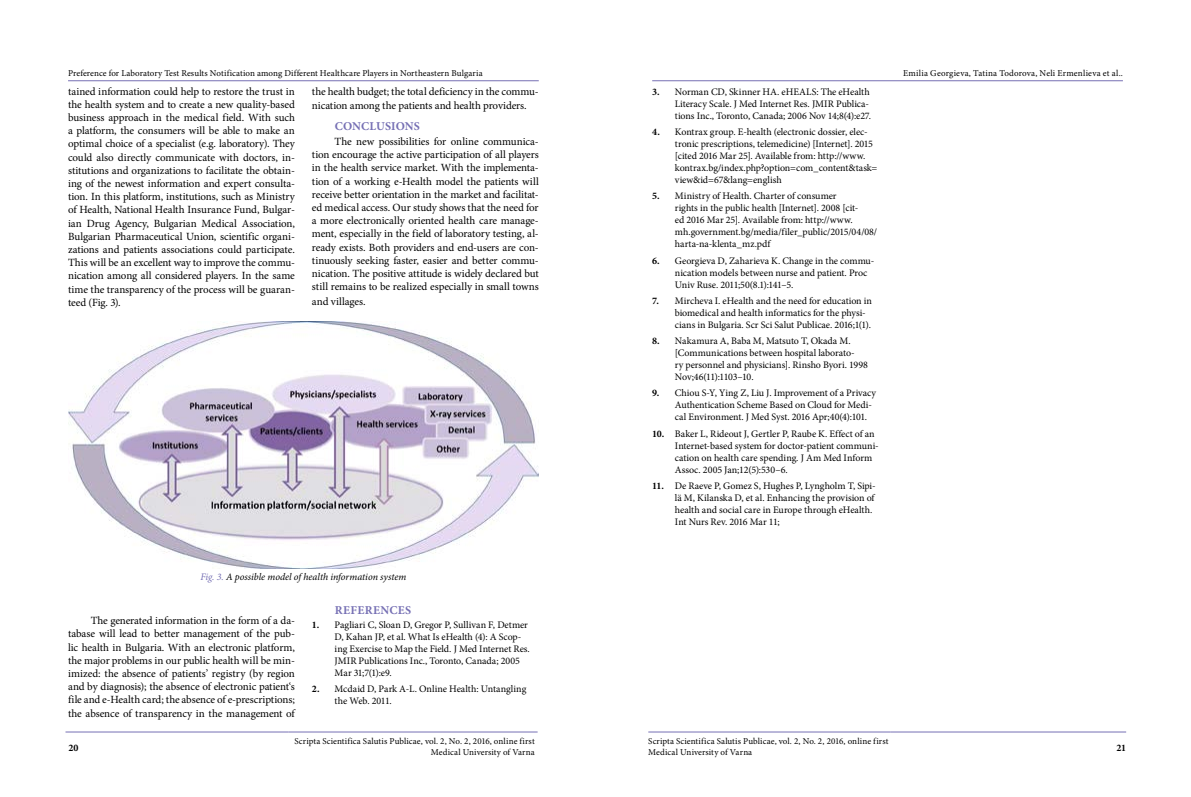
<style>
.page{position:relative;width:1191px;height:797px;background:#fff}
.page>*{position:absolute;margin:0;border:0;box-sizing:border-box;transform-origin:0 0}
.t1{font:700 12px "Minion Pro";letter-spacing:.02em;color:#7670b4}
.t2{font:11px/13.2px "Minion Pro";letter-spacing:-.005em;color:#000;text-align:justify}
.t3{font:10px/12px "Minion Pro";letter-spacing:-.005em;color:#000}
.t4{font:italic 10px "Minion Pro";color:#000}
.t5{font:700 10px "Minion Pro";color:#000}
.t6{font:9px/10.8px "Minion Pro";letter-spacing:.01em;color:#000;text-align:right}
.s1{color:#7670b4}
.s2{font-weight:700}
</style>
<div class="page">
<hr style="left:68px;top:80px;width:471px;height:1px;background:#7670b4">
<hr style="left:652px;top:80px;width:471px;height:1px;background:#7670b4">
<hr style="left:65px;top:731px;width:223px;height:1px;background:#7670b4">
<hr style="left:288px;top:731px;width:249px;height:1px;background:#7670b4">
<hr style="left:648px;top:731px;width:242px;height:1px;background:#7670b4">
<hr style="left:890px;top:731px;width:236px;height:1px;background:#7670b4">
<img style="left:68px;top:321px;width:471px;height:247px">
<p class="t6" style="left:68px;top:68px;width:416px">Preference for Laboratory Test Results Notification among Different Healthcare Players in Northeastern Bulgaria</p>
<p class="t6" style="left:903px;top:68px;width:221px">Emilia Georgieva, Tatina Todorova, Neli Ermenlieva et al..</p>
<p class="t2" style="left:68px;top:84px;width:228px">tained information could help to restore the trust in the health system and to create a new quality-based business approach in the medical field. With such a platform, the consumers will be able to make an optimal choice of a specialist (e.g. laboratory). They could also directly communicate with doctors, in&shy;stitutions and organizations to facilitate the obtain&shy;ing of the newest information and expert consulta&shy;tion. In this platform, institutions, such as Ministry of Health, National Health Insurance Fund, Bulgar&shy;ian Drug Agency, Bulgarian Medical Association, Bulgarian Pharmaceutical Union, scientific organi&shy;zations and patients associations could participate.<br>This will be an excellent way to improve the commu&shy;nication among all considered players. In the same time the transparency of the process will be guaran&shy;teed (Fig. 3).</p>
<p class="t2" style="left:312px;top:84px;width:228px;line-height:14.4px">the health budget; the total deficiency in the commu&shy;nication among the patients and health providers.</p>
<p class="t1" style="left:335px;top:118px;width:87px">CONCLUSIONS</p>
<p class="t2" style="left:312px;top:135px;width:228px;text-indent:23px">The new possibilities for online communica&shy;tion encourage the active participation of all players in the health service market. With the implementa&shy;tion of a working e-Health model the patients will receive better orientation in the market and facilitat&shy;ed medical access. Our study shows that the need for a more electronically oriented health care manage&shy;ment, especially in the field of laboratory testing, al&shy;ready exists. Both providers and end-users are con&shy;tinuously seeking faster, easier and better commu&shy;nication. The positive attitude is widely declared but still remains to be realized especially in small towns</p>
<p class="t2" style="left:312px;top:294px;width:55px">and villages.</p>
<p class="t4" style="left:200px;top:569px;width:207px"><span class="s1">Fig. 3.</span> A possible model of health information system</p>
<p class="t2" style="left:68px;top:614px;width:228px;text-indent:23px">The generated information in the form of a da&shy;tabase will lead to better management of the pub&shy;lic health in Bulgaria. With an electronic platform, the major problems in our public health will be min&shy;imized: the absence of patients’ registry (by region and by diagnosis); the absence of electronic patient‘s file and e-Health card; the absence of e-prescriptions; the absence of transparency in the management of</p>
<p class="t1" style="left:335px;top:602px;width:78px">REFERENCES</p>
<p class="t3" style="left:334px;top:618px;width:197px;text-indent:-23px"><span class="s2">1.</span> Pagliari C, Sloan D, Gregor P, Sullivan F, Detmer D, Kahan JP, et al. What Is eHealth (4): A Scop&shy;ing Exercise to Map the Field. J Med Internet Res.<br>JMIR Publications Inc., Toronto, Canada; 2005<br>Mar 31;7(1):e9.</p>
<p class="t3" style="left:334px;top:683px;width:193px;text-indent:-23px"><span class="s2">2.</span> Mcdaid D, Park A-L. Online Health: Untangling the Web. 2011.</p>
<p class="t3" style="left:675px;top:86px;width:198px;text-indent:-23px"><span class="s2">3.</span> Norman CD, Skinner HA. eHEALS: The eHealth<br>Literacy Scale. J Med Internet Res. JMIR Publica&shy;tions Inc., Toronto, Canada; 2006 Nov 14;8(4):e27.</p>
<p class="t3" style="left:675px;top:126px;width:204px;text-indent:-23px"><span class="s2">4.</span> Kontrax group. E-health (electronic dossier, elec&shy;tronic prescriptions, telemedicine) [Internet]. 2015 [cited 2016 Mar 25]. Available from: http://www. kontrax.bg/index.php?option=com_content&amp;task= view&amp;id=67&amp;lang=english</p>
<p class="t3" style="left:675px;top:190px;width:204px;text-indent:-23px"><span class="s2">5.</span> Ministry of Health. Charter of consumer<br>rights in the public health [Internet]. 2008 [cit-<br>ed 2016 Mar 25]. Available from: http://www. mh.government.bg/media/filer_public/2015/04/08/ harta-na-klenta_mz.pdf</p>
<p class="t3" style="left:675px;top:254px;width:201px;text-indent:-23px"><span class="s2">6.</span> Georgieva D, Zaharieva K. Change in the commu&shy;nication models between nurse and patient. Proc<br>Univ Ruse. 2011;50(8.1):141–5.</p>
<p class="t3" style="left:675px;top:295px;width:199px;text-indent:-23px"><span class="s2">7.</span> Mircheva I. eHealth and the need for education in biomedical and health informatics for the physi&shy;cians in Bulgaria. Scr Sci Salut Publicae. 2016;1(1).</p>
<p class="t3" style="left:675px;top:335px;width:194px;text-indent:-23px"><span class="s2">8.</span> Nakamura A, Baba M, Matsuto T, Okada M. [Communications between hospital laborato-<br>ry personnel and physicians]. Rinsho Byori. 1998<br>Nov;46(11):1103–10.</p>
<p class="t3" style="left:675px;top:387px;width:203px;text-indent:-23px"><span class="s2">9.</span> Chiou S-Y, Ying Z, Liu J. Improvement of a Privacy<br>Authentication Scheme Based on Cloud for Medi&shy;cal Environment. J Med Syst. 2016 Apr;40(4):101.</p>
<p class="t3" style="left:675px;top:427px;width:205px;text-indent:-23px"><span class="s2">10.</span> Baker L, Rideout J, Gertler P, Raube K. Effect of an Internet-based system for doctor-patient communi&shy;cation on health care spending. J Am Med Inform Assoc. 2005 Jan;12(5):530–6.</p>
<p class="t3" style="left:675px;top:480px;width:202px;text-indent:-23px"><span class="s2">11.</span> De Raeve P, Gomez S, Hughes P, Lyngholm T, Sipi&shy;lä M, Kilanska D, et al. Enhancing the provision of health and social care in Europe through eHealth.<br>Int Nurs Rev. 2016 Mar 11;</p>
<p class="t5" style="left:68px;top:740px;width:12px">20</p>
<p class="t6" style="left:294px;top:735px;width:242px">Scripta Scientifica Salutis Publicae, vol. 2, No. 2, 2016, online first<br>Medical University of Varna</p>
<p class="t6" style="left:648px;top:736px;width:242px;text-align:left">Scripta Scientifica Salutis Publicae, vol. 2, No. 2, 2016, online first<br>Medical University of Varna</p>
<p class="t5" style="left:1116px;top:740px;width:11px">21</p>
</div>
